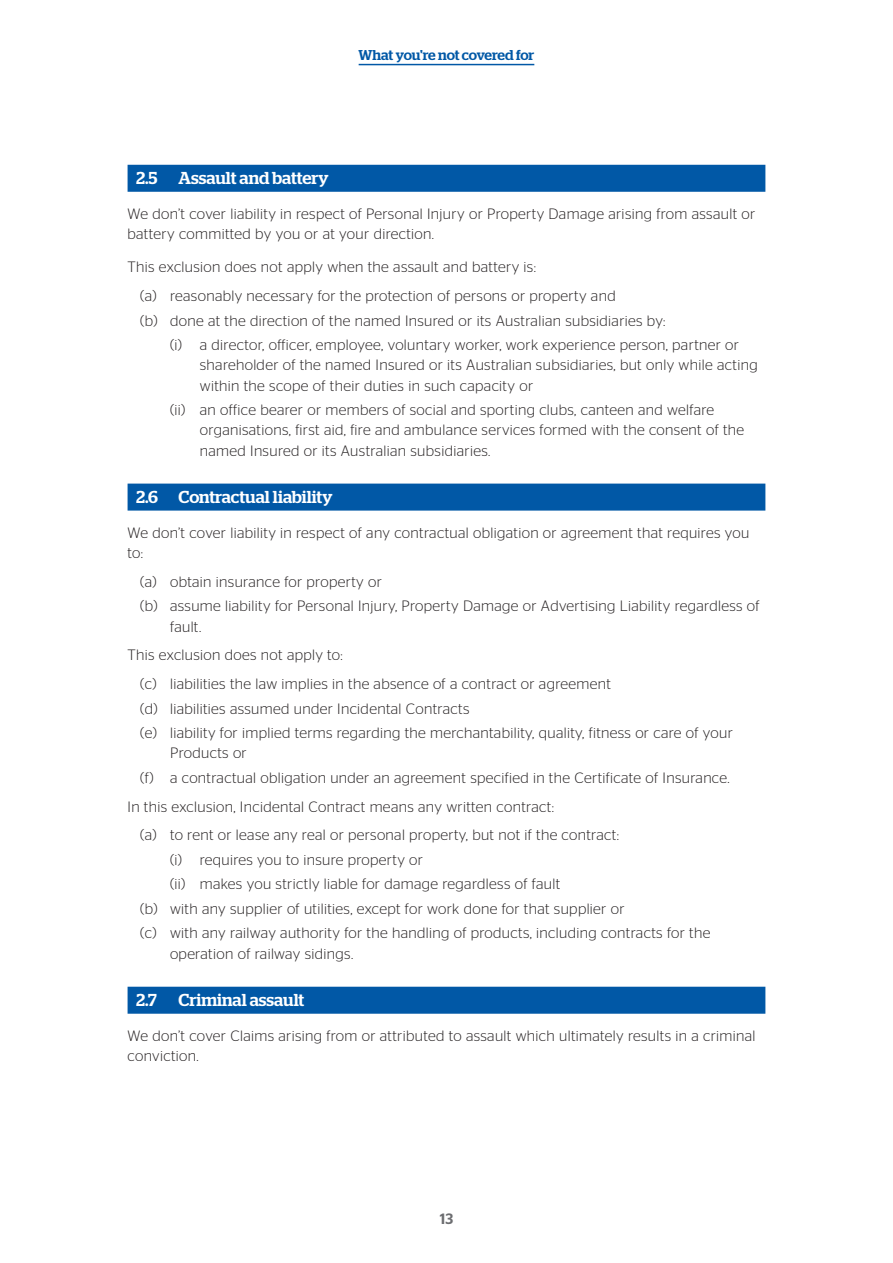
<style>
.page{position:relative;width:893px;height:1263px;background:#fff}
.page>*{position:absolute;margin:0;border:0;box-sizing:border-box;transform-origin:0 0}
.t1{font:500 17.25px "Stag";color:#fff}
.t2{font:300 15px/20.2px "Stag Sans";letter-spacing:.025em;color:#231f20}
.t3{font:500 15px "Stag Sans";color:#6c6d70}
.t4{font:500 14.25px "Stag";letter-spacing:-.01em;color:#0158a6}
</style>
<div class="page">
<hr style="left:359px;top:64px;width:175px;height:1px;background:#0158a6">
<div style="left:128px;top:165px;width:637px;height:27px;background:#0158a6"></div>
<div style="left:128px;top:484px;width:637px;height:27px;background:#0158a6"></div>
<div style="left:128px;top:987px;width:637px;height:27px;background:#0158a6"></div>
<p class="t4" style="left:359px;top:46px;width:177px">What you're not covered for</p>
<p class="t1" style="left:136px;top:168px;width:194px">2.5 Assault and battery</p>
<p class="t2" style="left:128px;top:203px;width:629px">We don’t cover liability in respect of Personal Injury or Property Damage arising from assault or battery committed by you or at your direction.</p>
<p class="t2" style="left:140px;top:252px;width:477px;line-height:28.8px;text-indent:-13px">This exclusion does not apply when the assault and battery is:<br>(a) reasonably necessary for the protection of persons or property and</p>
<p class="t2" style="left:170px;top:308px;width:570px;line-height:24.5px;text-indent:-30px">(b) done at the direction of the named Insured or its Australian subsidiaries by:<br>(i) a director, officer, employee, voluntary worker, work experience person, partner or</p>
<p class="t2" style="left:200px;top:355px;width:559px">shareholder of the named Insured or its Australian subsidiaries, but only while acting within the scope of their duties in such capacity or</p>
<p class="t2" style="left:200px;top:399px;width:546px;text-indent:-30px">(ii) an office bearer or members of social and sporting clubs, canteen and welfare organisations, first aid, fire and ambulance services formed with the consent of the named Insured or its Australian subsidiaries.</p>
<p class="t1" style="left:136px;top:486px;width:198px">2.6 Contractual liability</p>
<p class="t2" style="left:128px;top:522px;width:623px">We don’t cover liability in respect of any contractual obligation or agreement that requires you to:</p>
<p class="t2" style="left:140px;top:569px;width:621px;line-height:24.5px">(a) obtain insurance for property or<br>(b) assume liability for Personal Injury, Property Damage or Advertising Liability regardless of</p>
<p class="t2" style="left:170px;top:616px;width:33px">fault.</p>
<p class="t2" style="left:128px;top:645px;width:217px">This exclusion does not apply to:</p>
<p class="t2" style="left:140px;top:674px;width:472px">(c) liabilities the law implies in the absence of a contract or agreement</p>
<p class="t2" style="left:140px;top:696px;width:594px;line-height:24.5px">(d) liabilities assumed under Incidental Contracts<br>(e) liability for implied terms regarding the merchantability, quality, fitness or care of your</p>
<p class="t2" style="left:140px;top:741px;width:591px;line-height:24.5px;text-indent:30px">Products or<br>(f) a contractual obligation under an agreement specified in the Certificate of Insurance.</p>
<p class="t2" style="left:140px;top:792px;width:480px;line-height:28.8px;text-indent:-13px">In this exclusion, Incidental Contract means any written contract:<br>(a) to rent or lease any real or personal property, but not if the contract:</p>
<p class="t2" style="left:170px;top:849px;width:254px">(i) requires you to insure property or</p>
<p class="t2" style="left:170px;top:874px;width:392px">(ii) makes you strictly liable for damage regardless of fault</p>
<p class="t2" style="left:140px;top:898px;width:486px">(b) with any supplier of utilities, except for work done for that supplier or</p>
<p class="t2" style="left:140px;top:923px;width:572px">(c) with any railway authority for the handling of products, including contracts for the</p>
<p class="t2" style="left:170px;top:943px;width:185px">operation of railway sidings.</p>
<p class="t1" style="left:136px;top:989px;width:22px">2.7</p>
<p class="t1" style="left:179px;top:989px;width:127px">Criminal assault</p>
<p class="t2" style="left:128px;top:1025px;width:629px">We don’t cover Claims arising from or attributed to assault which ultimately results in a criminal conviction.</p>
<p class="t3" style="left:440px;top:1210px;width:15px">13</p>
</div>
